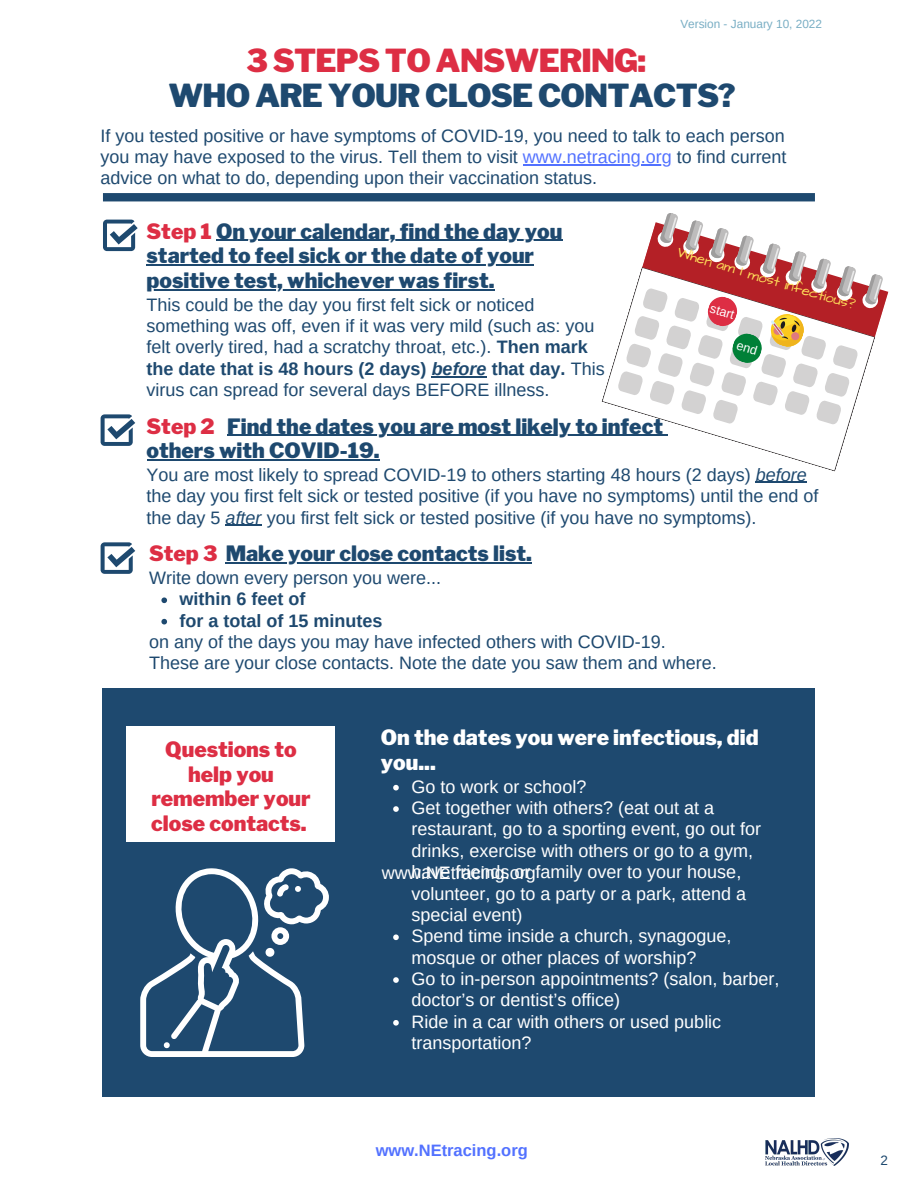
<style>
.page{position:relative;width:918px;height:1188px;background:#fff}
.page>*{position:absolute;margin:0;border:0;box-sizing:border-box;transform-origin:0 0}
.t1{font:900 31.5px "Libre Franklin";letter-spacing:-.025em;color:#1e496f}
.t2{font:900 31.5px "Libre Franklin";letter-spacing:-.025em;color:#dd2e44}
.t3{font:900 21px/24.8px "Libre Franklin";color:#1e496f}
.t4{font:900 21px/24.8px "Libre Franklin";color:#dd2e44;text-align:center}
.t5{font:900 21px/24.8px "Libre Franklin";color:#fff}
.t6{font:18px/21.3px "Arimo";color:#1e496f}
.t7{font:18px/21.3px "Arimo";color:#fff}
.t8{font:700 18px "Arimo";color:#1e496f}
.t9{font:700 16.5px "Arimo";color:#5271ff}
.t10{font:14.4px "Architects Daughter";color:#ffde59}
.t11{font:13.5px "Arimo";color:#1e496f}
.t12{font:12.6px "Arimo";color:#fff}
.t13{font:11.85px "Arimo";color:#79aec4}
.s1{color:#5271ff}
.s2{color:#dd2e44}
.s3{font-weight:700}
.s4{font-weight:700;font-style:italic}
.s5{font-style:italic}
</style>
<div class="page">
<svg style="left:601px;top:351px;width:248px;height:121px"></svg>
<div style="left:103px;top:688px;width:712px;height:408px;background:#1e496f"></div>
<svg style="left:140px;top:868px;width:189px;height:189px"></svg>
<svg style="left:103px;top:220px;width:35px;height:31px"></svg>
<div style="left:127px;top:726px;width:208px;height:116px;background:#fff"></div>
<svg style="left:101px;top:414px;width:34px;height:32px"></svg>
<hr style="left:216px;top:240px;width:346px;height:1px;background:#1e496f">
<hr style="left:147px;top:265px;width:387px;height:1px;background:#1e496f">
<hr style="left:147px;top:289px;width:348px;height:1px;background:#1e496f">
<hr style="left:432px;top:376px;width:55px;height:1px;background:#1e496f">
<hr style="left:227px;top:435px;width:436px;height:1px;background:#1e496f">
<hr style="left:147px;top:459px;width:233px;height:2px;background:#1e496f">
<hr style="left:756px;top:482px;width:51px;height:1px;background:#1e496f">
<hr style="left:226px;top:525px;width:36px;height:1px;background:#1e496f">
<svg style="left:393px;top:785px;width:6px;height:5px"></svg>
<svg style="left:393px;top:806px;width:6px;height:6px"></svg>
<svg style="left:393px;top:934px;width:6px;height:6px"></svg>
<svg style="left:393px;top:977px;width:6px;height:6px"></svg>
<svg style="left:393px;top:1020px;width:6px;height:6px"></svg>
<svg style="left:103px;top:193px;width:712px;height:8px;background:#1f4a70"></svg>
<hr style="left:523px;top:164px;width:149px;height:2px;background:#5271ff">
<svg style="left:101px;top:542px;width:34px;height:32px"></svg>
<svg style="left:161px;top:597px;width:6px;height:6px"></svg>
<svg style="left:161px;top:619px;width:6px;height:5px"></svg>
<hr style="left:226px;top:563px;width:306px;height:1px;background:#1e496f">
<img style="left:765px;top:1138px;width:84px;height:27px">
<svg style="left:617px;top:213px;width:271px;height:212px"></svg>
<p class="t13" style="left:680px;top:17px;width:143px">Version - January 10, 2022</p>
<p class="t2" style="left:247px;top:42px;width:401px">3 STEPS TO ANSWERING:</p>
<p class="t1" style="left:168px;top:77px;width:569px">WHO ARE YOUR CLOSE CONTACTS?</p>
<p class="t6" style="left:101px;top:125px;width:688px;text-align:justify">If you tested positive or have symptoms of COVID-19, you need to talk to each person you may have exposed to the virus. Tell them to visit <span class="s1">www.netracing.org</span> to find current advice on what to do, depending upon their vaccination status.</p>
<p class="t3" style="left:147px;top:219px;width:417px"><span class="s2">Step 1</span> On your calendar, find the day you started to feel sick or the date of your positive test, whichever was first.</p>
<p class="t6" style="left:147px;top:294px;width:460px">This could be the day you first felt sick or noticed something was off, even if it was very mild (such as: you felt overly tired, had a scratchy throat, etc.). <span class="s3">Then mark the date that is 48 hours (2 days)</span> <span class="s4">before</span> <span class="s3">that day.</span> This virus can spread for several days BEFORE illness.</p>
<p class="t3" style="left:147px;top:414px;width:518px"><span class="s2">Step 2</span> Find the dates you are most likely to infect</p>
<p class="t3" style="left:147px;top:438px;width:234px">others with COVID-19.</p>
<p class="t6" style="left:147px;top:464px;width:673px">You are most likely to spread COVID-19 to others starting 48 hours (2 days) <span class="s5">before </span>the day you first felt sick or tested positive (if you have no symptoms) until the end of the day 5 <span class="s5">after</span> you first felt sick or tested positive (if you have no symptoms).</p>
<p class="t10" style="left:681px;top:242px;width:186px;rotate:17deg">When am I most infectious?</p>
<p class="t12" style="left:713px;top:301px;width:26px;rotate:17deg">start</p>
<p class="t3" style="left:149px;top:542px;width:384px"><span class="s2">Step 3</span> Make your close contacts list.</p>
<p class="t6" style="left:149px;top:567px;width:293px">Write down every person you were...</p>
<p class="t8" style="left:180px;top:589px;width:127px">within 6 feet of</p>
<p class="t8" style="left:180px;top:610px;width:204px">for a total of 15 minutes</p>
<p class="t6" style="left:149px;top:631px;width:518px">on any of the days you may have infected others with COVID-19.</p>
<p class="t6" style="left:149px;top:653px;width:569px">These are your close contacts. Note the date you saw them and where.</p>
<p class="t4" style="left:151px;top:737px;width:161px">Questions to help you remember your close contacts.</p>
<p class="t5" style="left:381px;top:726px;width:379px">On the dates you were infectious, did you...</p>
<p class="t7" style="left:411px;top:776px;width:176px">Go to work or school?</p>
<p class="t7" style="left:411px;top:797px;width:351px">Get together with others? (eat out at a restaurant, go to a sporting event, go out for drinks, exercise with others or go to a gym, have friends or family over to your house, volunteer, go to a party or a park, attend a special event)</p>
<p class="t7" style="left:411px;top:925px;width:322px">Spend time inside a church, synagogue, mosque or other places of worship?</p>
<p class="t7" style="left:411px;top:968px;width:369px">Go to in-person appointments? (salon, barber, doctor’s or dentist’s office)</p>
<p class="t7" style="left:411px;top:1011px;width:311px">Ride in a car with others or used public transportation?</p>
<p class="t7" style="left:382px;top:862px;width:155px">www.NEtracing.org</p>
<p class="t9" style="left:376px;top:1141px;width:154px">www.NEtracing.org</p>
<p class="t11" style="left:880px;top:1152px;width:9px">2</p>
</div>
